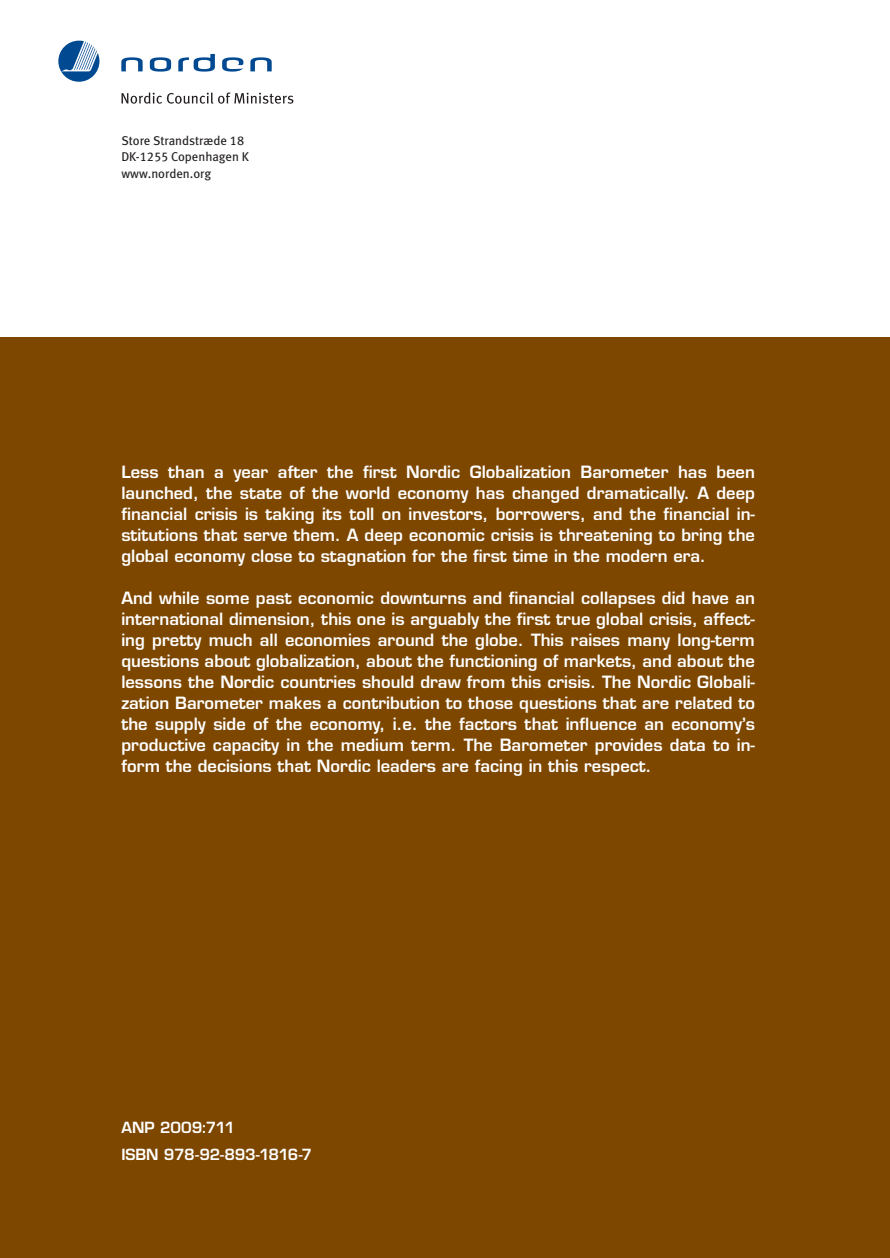
<style>
.page{position:relative;width:890px;height:1258px;background:#fff}
.page>*{position:absolute;margin:0;border:0;box-sizing:border-box;transform-origin:0 0}
.t1{font:italic 600 16.5px/21px "Eurostile";color:#fff;text-align:justify}
.t2{font:600 15px/27.3px "Eurostile";letter-spacing:-.015em;color:#fff}
.t3{font:12.75px/16.5px "Meta Book LF";color:#231f20}
</style>
<div class="page">
<div style="left:0;top:338px;width:890px;height:920px;background:#7d4700"></div>
<svg style="left:58px;top:40px;width:42px;height:42px"></svg>
<svg style="left:58px;top:41px;width:41px;height:41px"></svg>
<svg style="left:121px;top:57px;width:22px;height:14px"></svg>
<svg style="left:250px;top:57px;width:22px;height:14px"></svg>
<svg style="left:150px;top:57px;width:21px;height:15px"></svg>
<svg style="left:222px;top:57px;width:21px;height:15px"></svg>
<svg style="left:178px;top:54px;width:37px;height:18px"></svg>
<svg style="left:122px;top:92px;width:171px;height:12px"></svg>
<p class="t3" style="left:121px;top:132px;width:129px">Store Strandstræde 18<br>DK-1255 Copenhagen K www.norden.org</p>
<p class="t1" style="left:121px;top:461px;width:635px">Less than a year after the first Nordic Globalization Barometer has been launched, the state of the world economy has changed dramatically. A deep financial crisis is taking its toll on investors, borrowers, and the financial in&shy;stitutions that serve them. A deep economic crisis is threatening to bring the global economy close to stagnation for the first time in the modern era.</p>
<p class="t1" style="left:121px;top:587px;width:635px">And while some past economic downturns and financial collapses did have an international dimension, this one is arguably the first true global crisis, affect&shy;ing pretty much all economies around the globe. This raises many long-term questions about globalization, about the functioning of markets, and about the lessons the Nordic countries should draw from this crisis. The Nordic Globali&shy;zation Barometer makes a contribution to those questions that are related to the supply side of the economy, i.e. the factors that influence an economy’s productive capacity in the medium term. The Barometer provides data to in&shy;form the decisions that Nordic leaders are facing in this respect.</p>
<p class="t2" style="left:121px;top:1113px;width:192px">ANP 2009:711<br>ISBN 978-92-893-1816-7</p>
</div>
